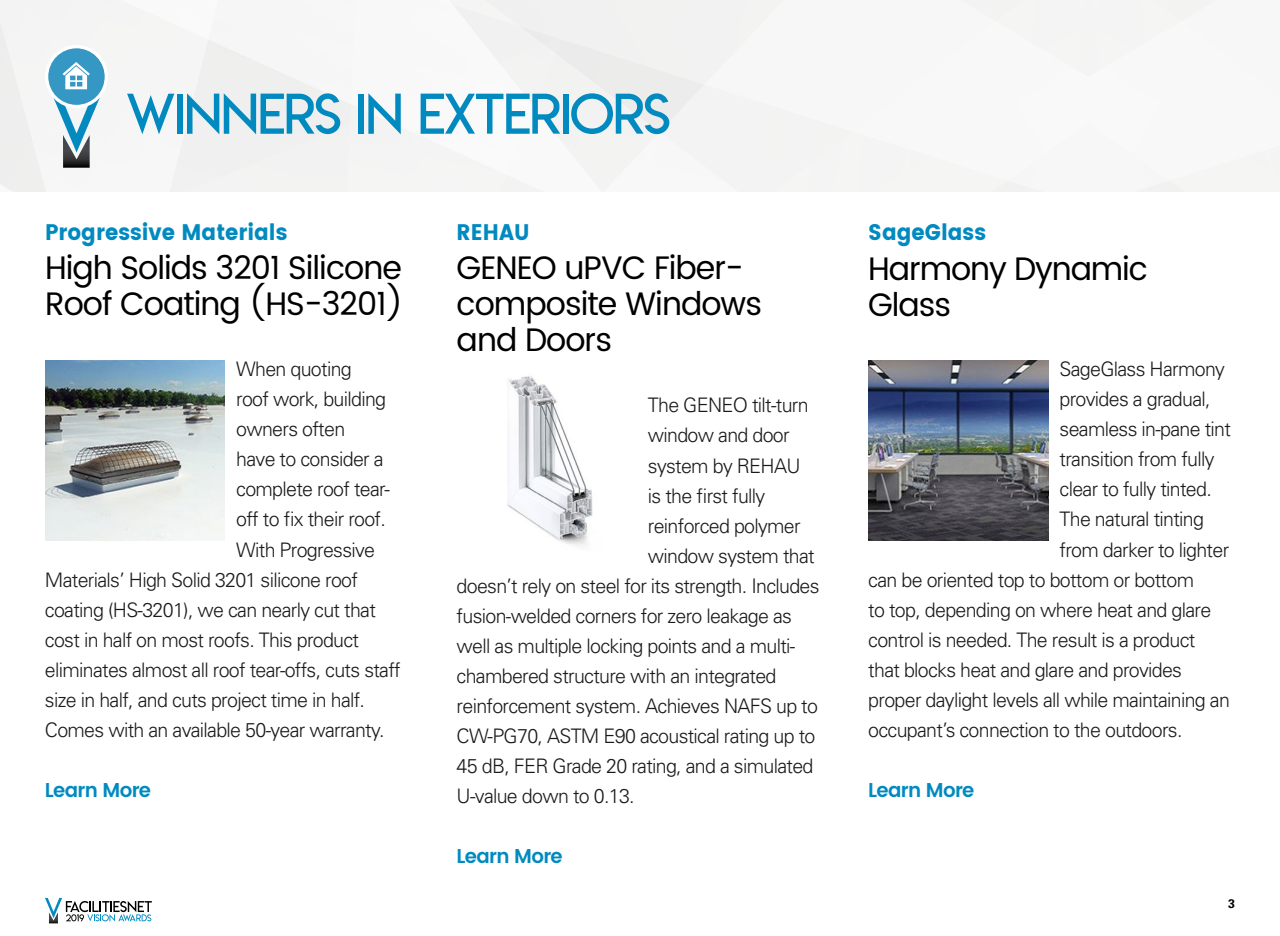
<style>
.page{position:relative;width:1280px;height:936px;background:#fff}
.page>*{position:absolute;margin:0;border:0;box-sizing:border-box;transform-origin:0 0}
.t1{font:55px "Lemon Milklight";letter-spacing:-.02em;color:#018abf}
.t2{font:32.5px/36.1px "Poppins";letter-spacing:-.03em;color:#000}
.t3{font:22.5px "Poppins";color:#018abf;scale:.94 1}
.t4{font:300 20px "Univers";letter-spacing:-.035em;color:#1a1a1a}
.t5{font:600 20px "Poppins";letter-spacing:-.035em;color:#018abf}
.t6{font:700 12.5px "Univers";color:#000}
</style>
<div class="page">
<svg style="left:45px;top:897px;width:107px;height:26px"></svg>
<svg style="left:47px;top:48px;width:58px;height:120px"></svg>
<div style="left:45px;top:45px;width:63px;height:63px;border:3px solid #fff;border-radius:50%"></div>
<img style="left:45px;top:360px;width:180px;height:180px">
<img style="left:507px;top:376px;width:86px;height:170px">
<img style="left:868px;top:360px;width:180px;height:180px">
<h1 class="t1" style="left:126px;top:80px;width:546px">WINNERS IN EXTERIORS</h1>
<p class="t3" style="left:45px;top:219px;width:260px">Progressive Materials</p>
<h2 class="t2" style="left:45px;top:250px;width:360px">High Solids 3201 Silicone<br>Roof Coating (HS-3201)</h2>
<p class="t4" style="left:236px;top:357px;width:117px">When quoting</p>
<p class="t4" style="left:236px;top:387px;width:151px">roof work, building</p>
<p class="t4" style="left:236px;top:417px;width:110px">owners often</p>
<p class="t4" style="left:236px;top:447px;width:149px">have to consider a</p>
<p class="t4" style="left:236px;top:477px;width:155px">complete roof tear-</p>
<p class="t4" style="left:236px;top:507px;width:151px">off to fix their roof.</p>
<p class="t4" style="left:236px;top:537px;width:140px">With Progressive</p>
<p class="t4" style="left:45px;top:567px;width:315px">Materials’ High Solid 3201 silicone roof</p>
<p class="t4" style="left:45px;top:597px;width:332px">coating (HS-3201), we can nearly cut that</p>
<p class="t4" style="left:45px;top:627px;width:316px">cost in half on most roofs. This product</p>
<p class="t4" style="left:45px;top:657px;width:357px">eliminates almost all roof tear-offs, cuts staff</p>
<p class="t4" style="left:45px;top:687px;width:322px">size in half, and cuts project time in half.</p>
<p class="t4" style="left:45px;top:717px;width:341px">Comes with an available 50-year warranty.</p>
<p class="t5" style="left:45px;top:774px;width:108px">Learn More</p>
<p class="t3" style="left:457px;top:219px;width:79px">REHAU</p>
<h2 class="t2" style="left:457px;top:250px;width:307px">GENEO uPVC Fiber&shy;composite Windows and Doors</h2>
<p class="t4" style="left:648px;top:393px;width:162px">The GENEO tilt-turn</p>
<p class="t4" style="left:648px;top:423px;width:143px">window and door</p>
<p class="t4" style="left:648px;top:453px;width:154px">system by REHAU</p>
<p class="t4" style="left:648px;top:483px;width:119px">is the first fully</p>
<p class="t4" style="left:648px;top:513px;width:154px">reinforced polymer</p>
<p class="t4" style="left:648px;top:543px;width:168px">window system that</p>
<p class="t4" style="left:457px;top:573px;width:364px">doesn’t rely on steel for its strength. Includes</p>
<p class="t4" style="left:457px;top:603px;width:337px">fusion-welded corners for zero leakage as</p>
<p class="t4" style="left:457px;top:633px;width:340px">well as multiple locking points and a multi-</p>
<p class="t4" style="left:457px;top:663px;width:321px">chambered structure with an integrated</p>
<p class="t4" style="left:457px;top:693px;width:363px">reinforcement system. Achieves NAFS up to</p>
<p class="t4" style="left:457px;top:723px;width:360px">CW-PG70, ASTM E90 acoustical rating up to</p>
<p class="t4" style="left:457px;top:753px;width:358px">45 dB, FER Grade 20 rating, and a simulated</p>
<p class="t4" style="left:457px;top:783px;width:180px">U-value down to 0.13.</p>
<p class="t5" style="left:457px;top:840px;width:108px">Learn More</p>
<p class="t3" style="left:868px;top:219px;width:127px">SageGlass</p>
<h2 class="t2" style="left:868px;top:251px;width:281px">Harmony Dynamic<br>Glass</h2>
<p class="t4" style="left:1060px;top:357px;width:167px">SageGlass Harmony</p>
<p class="t4" style="left:1060px;top:387px;width:153px">provides a gradual,</p>
<p class="t4" style="left:1060px;top:417px;width:173px">seamless in-pane tint</p>
<p class="t4" style="left:1060px;top:447px;width:157px">transition from fully</p>
<p class="t4" style="left:1060px;top:477px;width:154px">clear to fully tinted.</p>
<p class="t4" style="left:1060px;top:507px;width:146px">The natural tinting</p>
<p class="t4" style="left:1060px;top:537px;width:171px">from darker to lighter</p>
<p class="t4" style="left:868px;top:567px;width:327px">can be oriented top to bottom or bottom</p>
<p class="t4" style="left:868px;top:597px;width:344px">to top, depending on where heat and glare</p>
<p class="t4" style="left:868px;top:627px;width:328px">control is needed. The result is a product</p>
<p class="t4" style="left:868px;top:657px;width:315px">that blocks heat and glare and provides</p>
<p class="t4" style="left:868px;top:687px;width:363px">proper daylight levels all while maintaining an</p>
<p class="t4" style="left:868px;top:717px;width:316px">occupant’s connection to the outdoors.</p>
<p class="t5" style="left:868px;top:774px;width:108px">Learn More</p>
<p class="t6" style="left:1228px;top:895px;width:8px">3</p>
</div>
